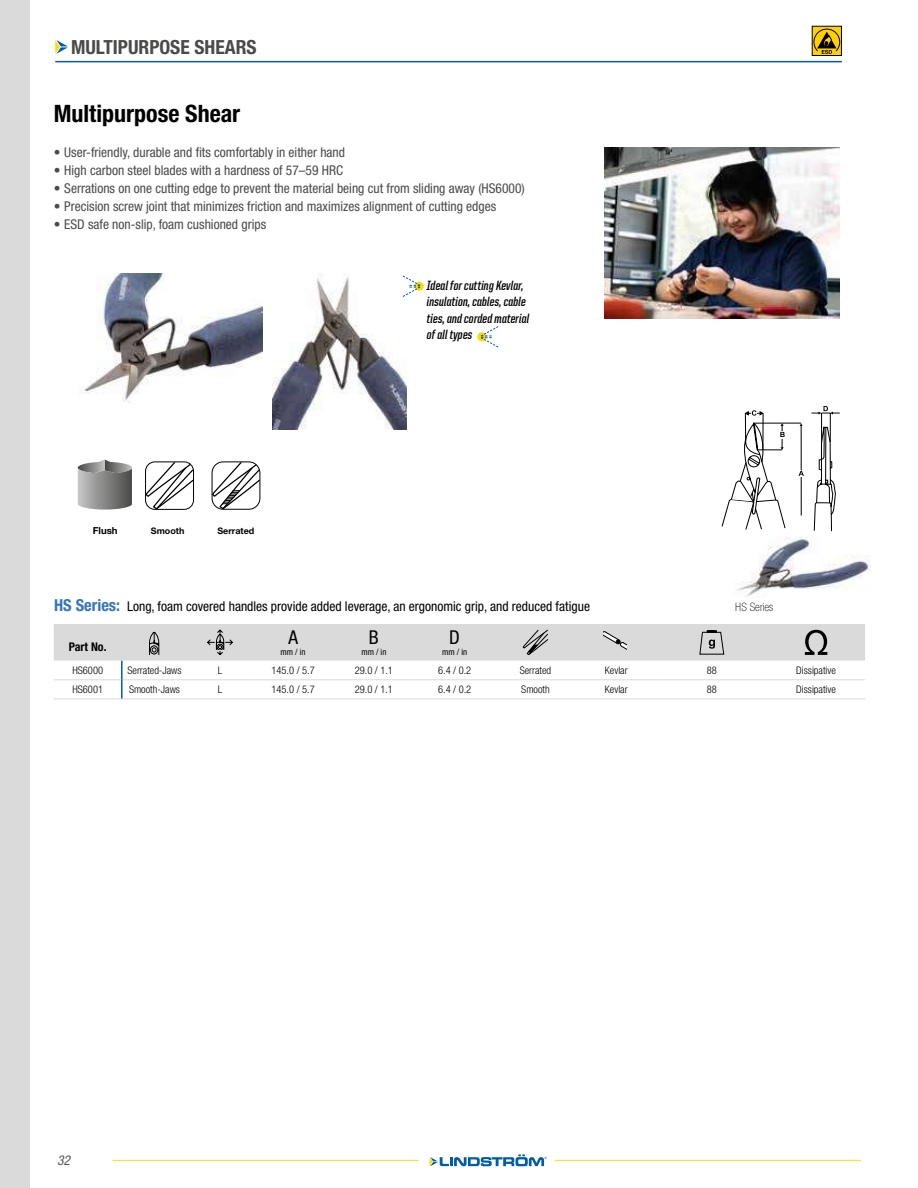
<style>
.page{position:relative;width:918px;height:1188px;background:#fff}
.page>*{position:absolute;margin:0;border:0;box-sizing:border-box;transform-origin:0 0}
.t1{font:700 condensed 24px "Helvetica Neue LT Std";color:#000}
.t2{font:700 condensed 19.5px "Helvetica Neue LT Std";color:#4a4a49}
.t3{font:condensed 19.2px "Helvetica Neue LT Std";color:#000}
.t4{font:condensed 13.5px "Helvetica Neue LT Std";color:#4a4a49}
.t5{font:condensed 13.5px "Helvetica Neue LT Std";color:#000}
.t6{font:700 13.5px/16.2px "United Italic Cond";color:#000}
.t7{font:italic condensed 13.5px "Helvetica Neue LT Std";color:#575756}
.t8{font:700 condensed 12px "Helvetica Neue LT Std";color:#000}
.t9{font:100 condensed 11.55px "Helvetica Neue LT Std";color:#000}
.t10{font:300 condensed 10.5px "Helvetica Neue LT Std";color:#000}
.t11{font:700 9.6px "Helvetica Neue LT Std";color:#000}
.t12{font:700 9px "Helvetica Neue LT Std";color:#000}
.t13{font:condensed 8.7px "Helvetica Neue LT Std";color:#000}
.s1{font-weight:700;font-size:16.5px;color:#3576bb}
</style>
<div class="page">
<div style="left:0;top:0;width:30px;height:1188px;background:#dadada"></div>
<hr style="left:113px;top:1160px;width:306px;height:1px;background:#fd0">
<svg style="left:429px;top:1154px;width:118px;height:12px"></svg>
<hr style="left:555px;top:1160px;width:306px;height:1px;background:#fd0">
<hr style="left:55px;top:61px;width:787px;height:1px;background:#005da9">
<svg style="left:55px;top:40px;width:13px;height:14px"></svg>
<img style="left:272px;top:274px;width:135px;height:155px">
<img style="left:737px;top:538px;width:134px;height:58px">
<hr style="left:801px;top:426px;width:1px;height:90px;background:#000">
<hr style="left:754px;top:423px;width:47px;height:1px;background:#000">
<svg style="left:799px;top:470px;width:5px;height:7px"></svg>
<svg style="left:811px;top:406px;width:29px;height:125px"></svg>
<svg style="left:722px;top:410px;width:64px;height:120px"></svg>
<div style="left:415px;top:282px;width:9px;height:9px;background:#fd0;border-radius:50%"></div>
<svg style="left:402px;top:275px;width:19px;height:23px"></svg>
<div style="left:477px;top:332px;width:9px;height:9px;background:#fd0;border-radius:50%"></div>
<svg style="left:480px;top:326px;width:19px;height:22px"></svg>
<img style="left:605px;top:148px;width:235px;height:170px">
<hr style="left:54px;top:699px;width:68px;height:1px;background:#dadada">
<hr style="left:122px;top:699px;width:65px;height:1px;background:#dadada">
<hr style="left:187px;top:699px;width:66px;height:1px;background:#dadada">
<hr style="left:253px;top:699px;width:81px;height:1px;background:#dadada">
<hr style="left:334px;top:699px;width:80px;height:1px;background:#dadada">
<hr style="left:414px;top:699px;width:81px;height:1px;background:#dadada">
<hr style="left:495px;top:699px;width:81px;height:1px;background:#dadada">
<hr style="left:576px;top:699px;width:81px;height:1px;background:#dadada">
<hr style="left:657px;top:699px;width:110px;height:1px;background:#dadada">
<hr style="left:767px;top:699px;width:98px;height:1px;background:#dadada">
<svg style="left:54px;top:624px;width:811px;height:75px"></svg>
<img style="left:83px;top:274px;width:180px;height:129px">
<svg style="left:212px;top:462px;width:48px;height:47px"></svg>
<div style="left:212px;top:462px;width:48px;height:47px;border:1px solid #000;border-radius:11px"></div>
<svg style="left:146px;top:462px;width:48px;height:46px"></svg>
<div style="left:145px;top:462px;width:49px;height:48px;border:1px solid #000;border-radius:9px"></div>
<svg style="left:78px;top:460px;width:54px;height:50px;background:#929191"></svg>
<svg style="left:814px;top:28px;width:26px;height:1px"></svg>
<div style="left:812px;top:26px;width:30px;height:30px;border:1px solid #000"></div>
<svg style="left:813px;top:29px;width:27px;height:25px"></svg>
<h2 class="t2" style="left:71px;top:35px;width:187px">MULTIPURPOSE SHEARS</h2>
<h1 class="t1" style="left:54px;top:99px;width:188px">Multipurpose Shear</h1>
<p class="t4" style="left:54px;top:145px;width:293px">• User-friendly, durable and fits comfortably in either hand</p>
<p class="t4" style="left:54px;top:163px;width:291px">• High carbon steel blades with a hardness of 57–59 HRC</p>
<p class="t4" style="left:54px;top:181px;width:473px">• Serrations on one cutting edge to prevent the material being cut from sliding away (HS6000)</p>
<p class="t4" style="left:54px;top:199px;width:444px">• Precision screw joint that minimizes friction and maximizes alignment of cutting edges</p>
<p class="t4" style="left:54px;top:217px;width:214px">• ESD safe non-slip, foam cushioned grips</p>
<p class="t11" style="left:93px;top:524px;width:26px">Flush</p>
<p class="t12" style="left:151px;top:525px;width:35px">Smooth</p>
<p class="t12" style="left:217px;top:525px;width:39px">Serrated</p>
<p class="t6" style="left:427px;top:277px;width:104px">Ideal for cutting Kevlar, insulation, cables, cable ties, and corded material of all types</p>
<p class="t5" style="left:54px;top:598px;width:538px"><span class="s1">HS Series:</span> Long, foam covered handles provide added leverage, an ergonomic grip, and reduced fatigue</p>
<p class="t8" style="left:69px;top:640px;width:39px">Part No.</p>
<h3 class="t3" style="left:369px;top:626px;width:11px">B</h3>
<h3 class="t3" style="left:289px;top:626px;width:11px">A</h3>
<p class="t13" style="left:281px;top:647px;width:27px">mm / in</p>
<p class="t13" style="left:361px;top:647px;width:27px">mm / in</p>
<h3 class="t3" style="left:449px;top:626px;width:12px">D</h3>
<p class="t13" style="left:442px;top:647px;width:27px">mm / in</p>
<p class="t9" style="left:735px;top:601px;width:40px">HS Series</p>
<p class="t10" style="left:72px;top:664px;width:32px">HS6000</p>
<p class="t10" style="left:128px;top:664px;width:55px">Serrated-Jaws</p>
<p class="t10" style="left:218px;top:664px;width:6px">L</p>
<p class="t10" style="left:272px;top:664px;width:45px">145.0 / 5.7</p>
<p class="t10" style="left:355px;top:664px;width:40px">29.0 / 1.1</p>
<p class="t10" style="left:438px;top:664px;width:35px">6.4 / 0.2</p>
<p class="t10" style="left:520px;top:664px;width:33px">Serrated</p>
<p class="t10" style="left:605px;top:664px;width:24px">Kevlar</p>
<p class="t10" style="left:707px;top:664px;width:12px">88</p>
<p class="t10" style="left:796px;top:664px;width:41px">Dissipative</p>
<p class="t10" style="left:72px;top:683px;width:32px">HS6001</p>
<p class="t10" style="left:129px;top:683px;width:52px">Smooth-Jaws</p>
<p class="t10" style="left:218px;top:683px;width:6px">L</p>
<p class="t10" style="left:272px;top:683px;width:45px">145.0 / 5.7</p>
<p class="t10" style="left:355px;top:683px;width:40px">29.0 / 1.1</p>
<p class="t10" style="left:438px;top:683px;width:35px">6.4 / 0.2</p>
<p class="t10" style="left:521px;top:683px;width:30px">Smooth</p>
<p class="t10" style="left:605px;top:683px;width:24px">Kevlar</p>
<p class="t10" style="left:707px;top:683px;width:12px">88</p>
<p class="t10" style="left:796px;top:683px;width:41px">Dissipative</p>
<p class="t7" style="left:57px;top:1153px;width:14px">32</p>
</div>
